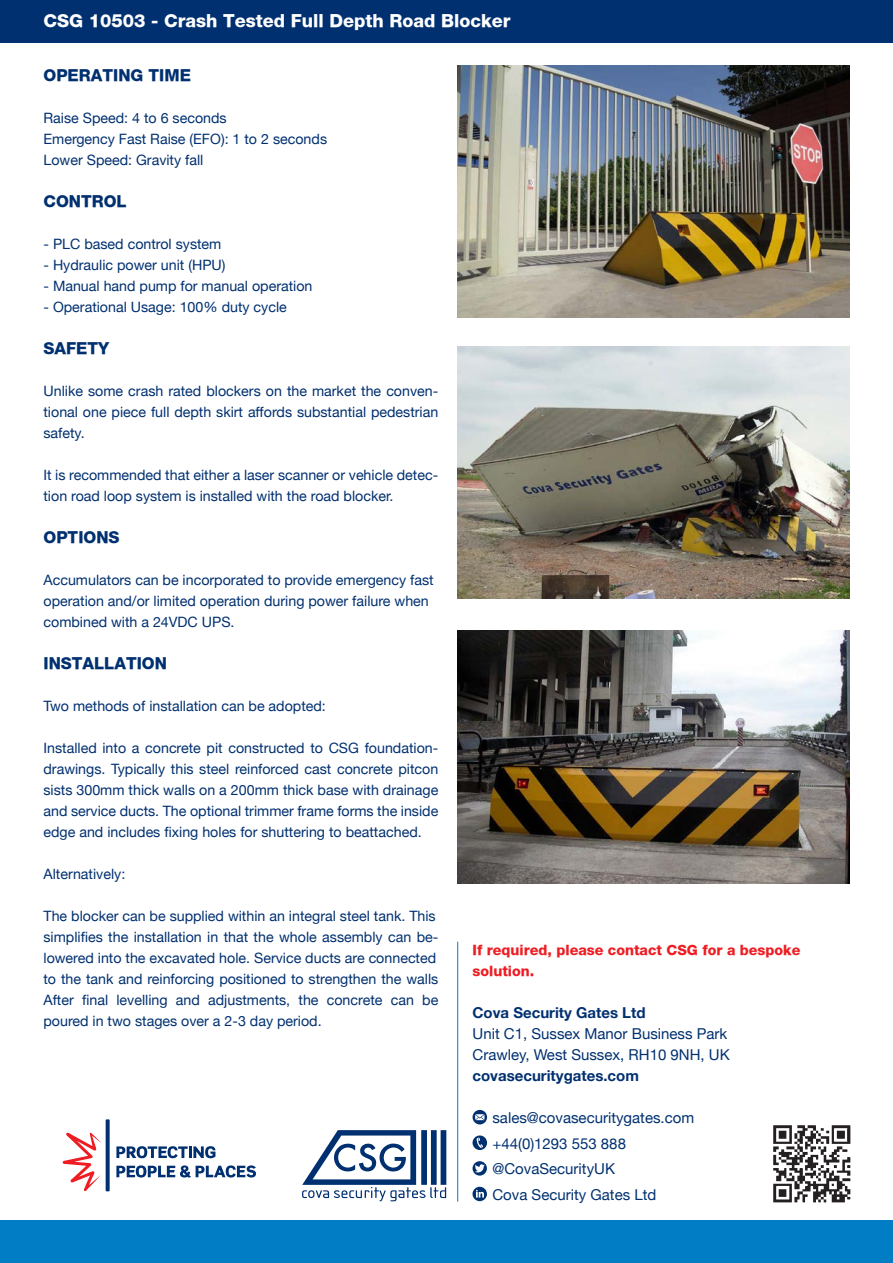
<style>
.page{position:relative;width:893px;height:1263px;background:#fff}
.page>*{position:absolute;margin:0;border:0;box-sizing:border-box;transform-origin:0 0}
.t1{font:800 18px "Helvetica Neue";color:#fff}
.t2{font:800 16.5px "Helvetica Neue";color:#003070}
.t3{font:15px "Helvetica Neue";color:#003070}
.t4{font:700 15px "Helvetica Neue";color:#003070}
.t5{font:14.25px/21px "Helvetica Neue";color:#003070;text-align:justify}
.t6{font:800 14.25px "Helvetica Neue";color:#ee1d23}
</style>
<div class="page">
<div style="left:0;top:1220px;width:893px;height:43px;background:#007dc4"></div>
<div style="left:0;top:0;width:893px;height:42px;background:#003070"></div>
<img style="left:457px;top:65px;width:392px;height:253px">
<img style="left:457px;top:346px;width:392px;height:253px">
<img style="left:457px;top:631px;width:392px;height:252px">
<hr style="left:457px;top:942px;width:1px;height:259px;background:#007dc4">
<svg style="left:472px;top:1187px;width:15px;height:14px"></svg>
<svg style="left:473px;top:1161px;width:14px;height:14px"></svg>
<svg style="left:473px;top:1135px;width:14px;height:15px"></svg>
<svg style="left:473px;top:1110px;width:14px;height:14px"></svg>
<img style="left:773px;top:1125px;width:78px;height:78px">
<svg style="left:302px;top:1130px;width:144px;height:71px"></svg>
<svg style="left:106px;top:1119px;width:4px;height:72px"></svg>
<svg style="left:63px;top:1132px;width:38px;height:59px"></svg>
<svg style="left:116px;top:1146px;width:99px;height:12px"></svg>
<svg style="left:116px;top:1165px;width:140px;height:12px"></svg>
<p class="t1" style="left:44px;top:10px;width:469px">CSG 10503 - Crash Tested Full Depth Road Blocker</p>
<p class="t2" style="left:44px;top:65px;width:149px">OPERATING TIME</p>
<p class="t5" style="left:44px;top:108px;width:185px">Raise Speed: 4 to 6 seconds</p>
<p class="t5" style="left:44px;top:129px;width:285px">Emergency Fast Raise (EFO): 1 to 2 seconds</p>
<p class="t5" style="left:44px;top:150px;width:161px">Lower Speed: Gravity fall</p>
<p class="t2" style="left:44px;top:191px;width:85px">CONTROL</p>
<p class="t5" style="left:44px;top:234px;width:179px">- PLC based control system</p>
<p class="t5" style="left:44px;top:255px;width:184px">- Hydraulic power unit (HPU)</p>
<p class="t5" style="left:44px;top:276px;width:271px">- Manual hand pump for manual operation</p>
<p class="t5" style="left:44px;top:297px;width:245px">- Operational Usage: 100% duty cycle</p>
<p class="t2" style="left:44px;top:338px;width:67px">SAFETY</p>
<p class="t5" style="left:44px;top:381px;width:396px">Unlike some crash rated blockers on the market the conven&shy;tional one piece full depth skirt affords substantial pedestrian safety.</p>
<p class="t5" style="left:44px;top:465px;width:396px">It is recommended that either a laser scanner or vehicle detec&shy;tion road loop system is installed with the road blocker.</p>
<p class="t2" style="left:44px;top:527px;width:78px">OPTIONS</p>
<p class="t5" style="left:44px;top:570px;width:392px">Accumulators can be incorporated to provide emergency fast</p>
<p class="t5" style="left:44px;top:591px;width:387px">operation and/or limited operation during power failure when combined with a 24VDC UPS.</p>
<p class="t2" style="left:44px;top:653px;width:125px">INSTALLATION</p>
<p class="t5" style="left:44px;top:696px;width:284px">Two methods of installation can be adopted:</p>
<p class="t5" style="left:44px;top:738px;width:396px">Installed into a concrete pit constructed to CSG foundation&shy;drawings. Typically this steel reinforced cast concrete pitcon sists 300mm thick walls on a 200mm thick base with drainage and service ducts. The optional trimmer frame forms the inside edge and includes fixing holes for shuttering to beattached.</p>
<p class="t5" style="left:44px;top:864px;width:83px">Alternatively:</p>
<p class="t5" style="left:44px;top:906px;width:394px">The blocker can be supplied within an integral steel tank. This</p>
<p class="t5" style="left:44px;top:927px;width:396px">simplifies the installation in that the whole assembly can be&shy;lowered into the excavated hole. Service ducts are connected</p>
<p class="t5" style="left:44px;top:969px;width:396px">to the tank and reinforcing positioned to strengthen the walls After final levelling and adjustments, the concrete can be poured in two stages over a 2-3 day period.</p>
<p class="t6" style="left:472px;top:942px;width:329px">If required, please contact CSG for a bespoke</p>
<p class="t6" style="left:472px;top:963px;width:63px">solution.</p>
<p class="t4" style="left:472px;top:1001px;width:175px">Cova Security Gates Ltd</p>
<p class="t3" style="left:472px;top:1023px;width:256px">Unit C1, Sussex Manor Business Park</p>
<p class="t3" style="left:472px;top:1044px;width:259px">Crawley, West Sussex, RH10 9NH, UK</p>
<p class="t4" style="left:472px;top:1064px;width:168px">covasecuritygates.com</p>
<p class="t3" style="left:492px;top:1107px;width:203px">sales@covasecuritygates.com</p>
<p class="t3" style="left:492px;top:1133px;width:135px">+44(0)1293 553 888</p>
<p class="t3" style="left:492px;top:1158px;width:124px">@CovaSecurityUK</p>
<p class="t3" style="left:492px;top:1184px;width:165px">Cova Security Gates Ltd</p>
</div>
